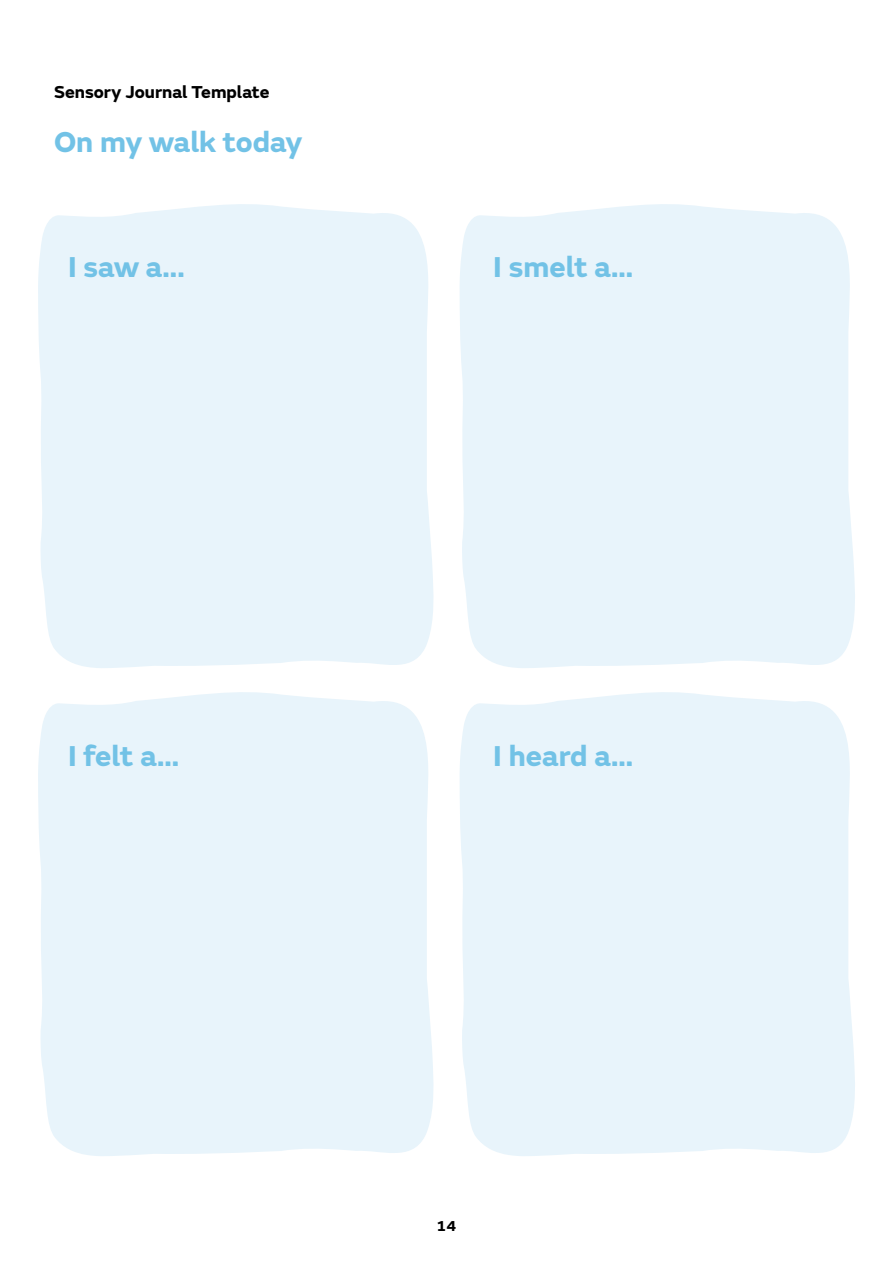
<style>
.page{position:relative;width:893px;height:1263px;background:#fff}
.page>*{position:absolute;margin:0;border:0;box-sizing:border-box;transform-origin:0 0}
.t1{font:700 30px "FS Emeric";color:#72c2e6}
.t2{font:700 18px "FS Emeric";color:#000}
.t3{font:700 15px "FS Emeric";color:#000}
</style>
<div class="page">
<div style="left:38px;top:204px;width:396px;height:464px;background:#e8f4fb"></div>
<div style="left:38px;top:692px;width:396px;height:464px;background:#e8f4fb"></div>
<div style="left:460px;top:204px;width:395px;height:464px;background:#e8f4fb"></div>
<div style="left:460px;top:692px;width:395px;height:464px;background:#e8f4fb"></div>
<p class="t2" style="left:54px;top:78px;width:217px">Sensory Journal Template</p>
<p class="t1" style="left:54px;top:118px;width:250px">On my walk today</p>
<p class="t1" style="left:68px;top:243px;width:118px">I saw a...</p>
<p class="t1" style="left:493px;top:243px;width:142px">I smelt a...</p>
<p class="t1" style="left:68px;top:732px;width:113px">I felt a...</p>
<p class="t1" style="left:493px;top:732px;width:141px">I heard a...</p>
<p class="t3" style="left:436px;top:1214px;width:21px">14</p>
</div>
